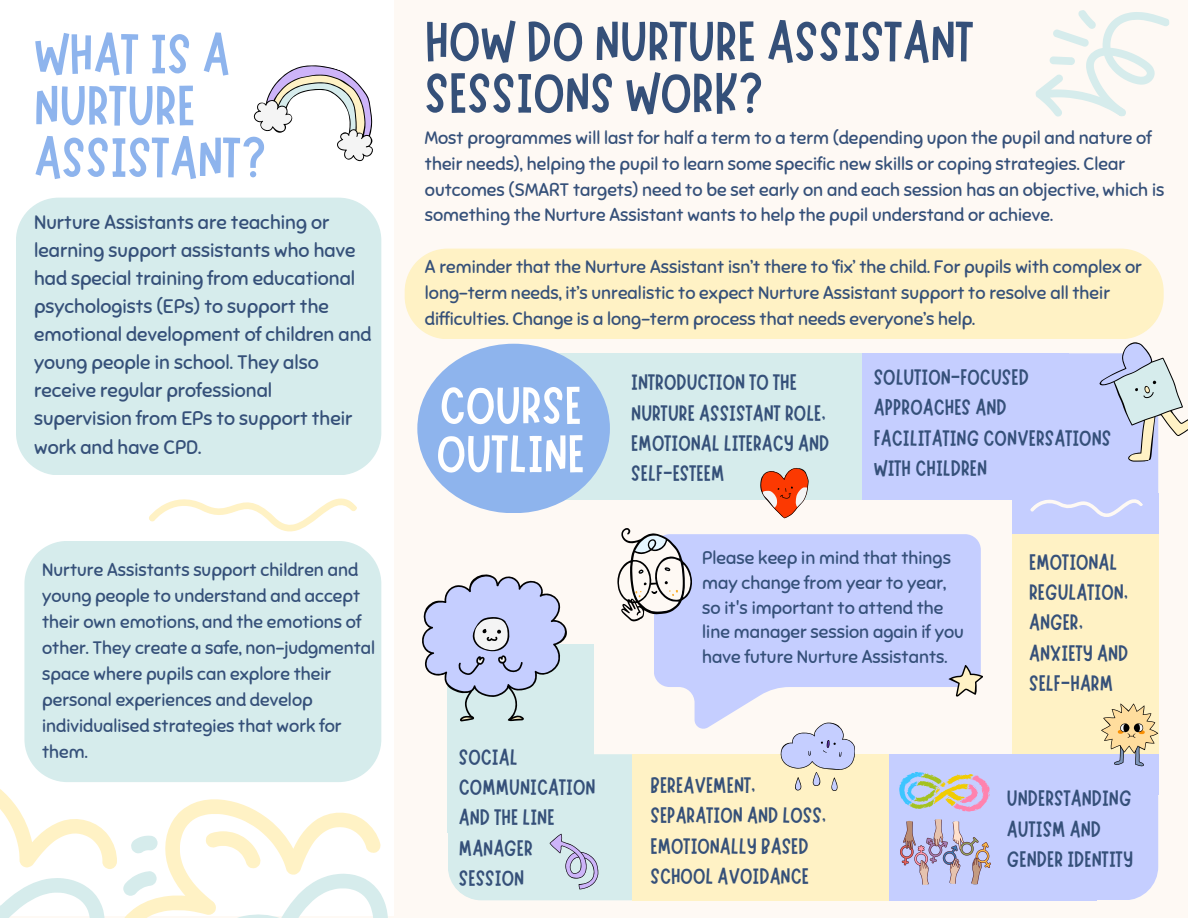
<style>
.page{position:relative;width:1188px;height:918px;background:#fef9f4}
.page>*{position:absolute;margin:0;border:0;box-sizing:border-box;transform-origin:0 0}
.t1{font:57px/51.8px "Marykate";color:#355079}
.t2{font:57px/51.8px "Marykate";color:#8eb4ed}
.t3{font:53.4px/48.3px "Marykate";color:#fff}
.t4{font:22.5px/30.3px "Marykate";color:#355079}
.t5{font:19.5px/28.2px "Sniglet";color:#355079}
.t6{font:18px/25.8px "Sniglet";color:#355079}
</style>
<div class="page">
<div style="left:861px;top:353px;width:207px;height:146px;background:#c5ceff"></div>
<div style="left:541px;top:353px;width:320px;height:146px;background:#d6ecec"></div>
<div style="left:1012px;top:534px;width:146px;height:234px;background:#fff2c5"></div>
<div style="left:1012px;top:493px;width:146px;height:41px;background:#c5ceff"></div>
<div style="left:417px;top:344px;width:193px;height:169px;background:#8eb4ed;border-radius:50%"></div>
<div style="left:1012px;top:754px;width:146px;height:41px;background:#c5ceff"></div>
<div style="left:1012px;top:764px;width:146px;height:136px;background:#c5ceff;border-radius:34px"></div>
<div style="left:888px;top:754px;width:209px;height:146px;background:#c5ceff"></div>
<div style="left:448px;top:644px;width:146px;height:188px;background:#d6ecec"></div>
<div style="left:448px;top:754px;width:253px;height:146px;background:#d6ecec;border-radius:34px"></div>
<div style="left:632px;top:754px;width:256px;height:146px;background:#fff2c5"></div>
<div style="left:0;top:0;width:394px;height:915px;background:#fff"></div>
<svg style="left:253px;top:65px;width:120px;height:97px"></svg>
<div style="left:405px;top:249px;width:759px;height:90px;background:#fff2c5"></div>
<svg style="left:422px;top:574px;width:145px;height:148px"></svg>
<svg style="left:0;top:789px;width:388px;height:129px"></svg>
<svg style="left:654px;top:534px;width:326px;height:195px;fill:#c5ceff"></svg>
<svg style="left:617px;top:528px;width:78px;height:95px"></svg>
<svg style="left:946px;top:651px;width:37px;height:52px"></svg>
<svg style="left:1035px;top:10px;width:134px;height:107px"></svg>
<svg style="left:149px;top:498px;width:208px;height:34px"></svg>
<div style="left:16px;top:198px;width:365px;height:277px;background:#d6ecec"></div>
<div style="left:24px;top:541px;width:357px;height:241px;background:#d6ecec"></div>
<svg style="left:1029px;top:329px;width:159px;height:235px"></svg>
<svg style="left:1101px;top:703px;width:57px;height:63px"></svg>
<svg style="left:899px;top:772px;width:91px;height:39px"></svg>
<img style="left:900px;top:819px;width:90px;height:66px">
<svg style="left:760px;top:468px;width:49px;height:50px"></svg>
<svg style="left:779px;top:722px;width:76px;height:69px"></svg>
<svg style="left:550px;top:834px;width:49px;height:55px"></svg>
<h1 class="t2" style="left:34px;top:22px;width:234px">WHAT IS A<br>NURTURE<br>ASSISTANT?</h1>
<p class="t5" style="left:34px;top:208px;width:339px">Nurture Assistants are teaching or learning support assistants who have had special training from educational psychologists (EPs) to support the emotional development of children and young people in school. They also receive regular professional supervision from EPs to support their work and have CPD.</p>
<p class="t1" style="left:425px;top:10px;width:550px">HOW DO NURTURE ASSISTANT<br>SESSIONS WORK?</p>
<p class="t6" style="left:425px;top:125px;width:741px">Most programmes will last for half a term to a term (depending upon the pupil and nature of their needs), helping the pupil to learn some specific new skills or coping strategies. Clear outcomes (SMART targets) need to be set early on and each session has an objective, which is something the Nurture Assistant wants to help the pupil understand or achieve.</p>
<p class="t6" style="left:425px;top:254px;width:719px">A reminder that the Nurture Assistant isn’t there to ‘fix’ the child. For pupils with complex or long-term needs, it’s unrealistic to expect Nurture Assistant support to resolve all their difficulties. Change is a long-term process that needs everyone’s help.</p>
<p class="t4" style="left:874px;top:360px;width:239px">SOLUTION-FOCUSED<br>APPROACHES AND<br>FACILITATING CONVERSATIONS<br>WITH CHILDREN</p>
<h2 class="t3" style="left:437px;top:376px;width:150px">COURSE<br>OUTLINE</h2>
<p class="t4" style="left:631px;top:365px;width:200px">INTRODUCTION TO THE<br>NURTURE ASSISTANT ROLE,<br>EMOTIONAL LITERACY AND<br>SELF-ESTEEM</p>
<h1 class="t6" style="left:702px;top:546px;width:263px;line-height:24.8px">Please keep in mind that things may change from year to year, so it's important to attend the line manager session again if you have future Nurture Assistants.</h1>
<p class="t6" style="left:42px;top:558px;width:335px">Nurture Assistants support children and young people to understand and accept their own emotions, and the emotions of other. They create a safe, non-judgmental space where pupils can explore their personal experiences and develop individualised strategies that work for them.</p>
<p class="t4" style="left:1029px;top:544px;width:101px">EMOTIONAL<br>REGULATION,<br>ANGER,<br>ANXIETY AND<br>SELF-HARM</p>
<p class="t4" style="left:1007px;top:781px;width:128px">UNDERSTANDING<br>AUTISM AND<br>GENDER IDENTITY</p>
<p class="t4" style="left:459px;top:739px;width:138px">SOCIAL<br>COMMUNICATION<br>AND THE LINE<br>MANAGER<br>SESSION</p>
<p class="t4" style="left:650px;top:768px;width:177px">BEREAVEMENT,<br>SEPARATION AND LOSS,<br>EMOTIONALLY BASED<br>SCHOOL AVOIDANCE</p>
</div>
